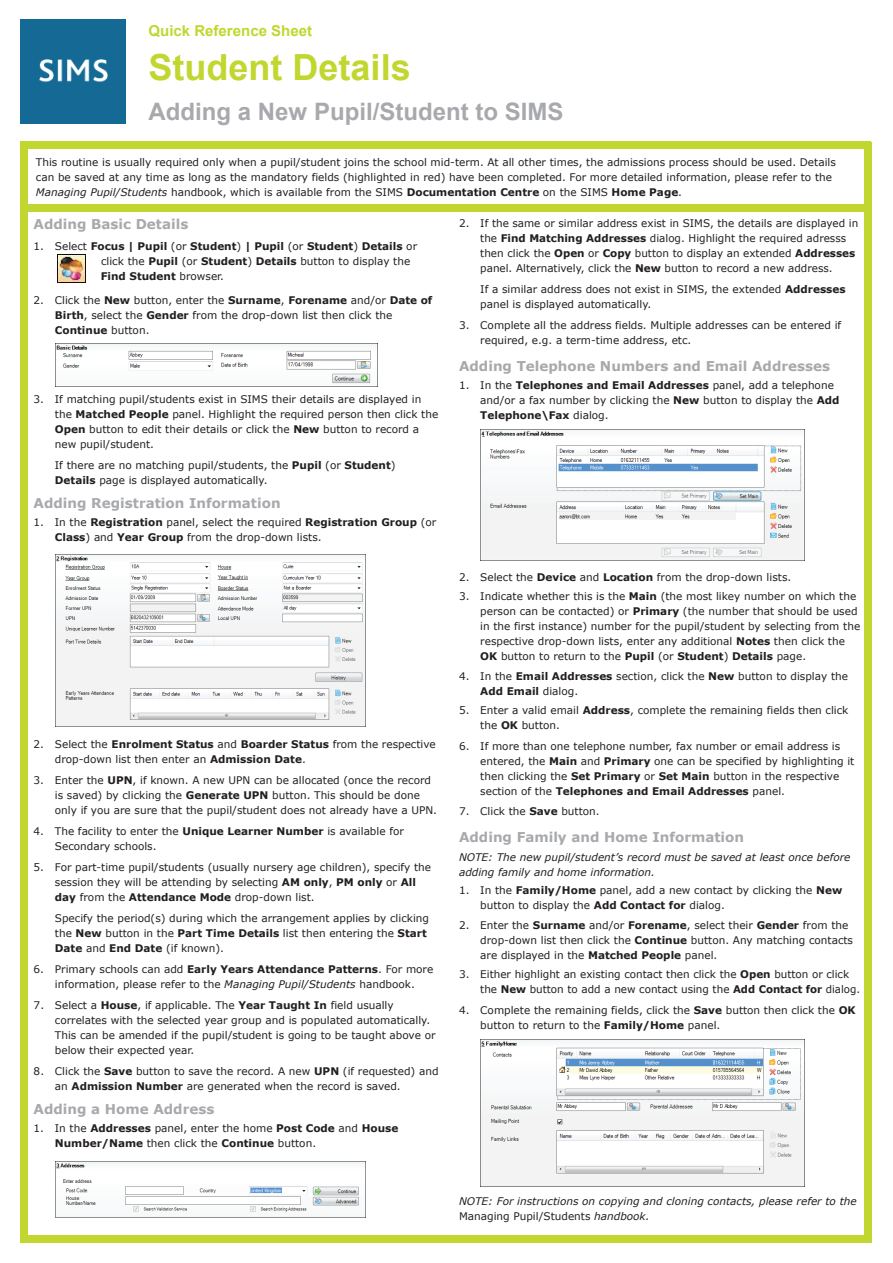
<style>
.page{position:relative;width:893px;height:1263px;background:#fff}
.page>*{position:absolute;margin:0;border:0;box-sizing:border-box;transform-origin:0 0}
.t1{font:700 36px "Arial";color:#c1d72f}
.t2{font:700 24px "Arial";color:#a7a9ac}
.t3{font:700 15px "Arial";color:#c1d72f}
.t4{font:700 13.5px "Verdana";color:#a7a9ac}
.t5{font:10.5px/15px "Verdana";color:#231f20}
.t6{font:italic 10.5px/15px "Verdana";color:#231f20}
.t7{font:700 10.5px/15px "Verdana";color:#231f20}
.s1{font-style:italic}
.s2{font-weight:700}
.s3{font-weight:400}
.s4{font-style:normal}
</style>
<div class="page">
<div style="left:20px;top:142px;width:851px;height:1101px;background:#c1d72f"></div>
<div style="left:28px;top:149px;width:836px;height:1086px;background:#fff"></div>
<img style="left:20px;top:19px;width:105px;height:105px">
<div style="left:23px;top:204px;width:844px;height:8px;background:#c1d72f"></div>
<img style="left:57px;top:254px;width:28px;height:29px">
<img style="left:56px;top:343px;width:321px;height:44px">
<img style="left:480px;top:1039px;width:324px;height:147px">
<img style="left:56px;top:554px;width:309px;height:172px">
<img style="left:480px;top:429px;width:325px;height:131px">
<img style="left:56px;top:1161px;width:309px;height:51px">
<h3 class="t3" style="left:149px;top:20px;width:165px">Quick Reference Sheet</h3>
<h1 class="t1" style="left:149px;top:43px;width:264px">Student Details</h1>
<h2 class="t2" style="left:149px;top:95px;width:416px">Adding a New Pupil/Student to SIMS</h2>
<p class="t5" style="left:36px;top:155px;width:801px">This routine is usually required only when a pupil/student joins the school mid-term. At all other times, the admissions process should be used. Details can be saved at any time as long as the mandatory fields (highlighted in red) have been completed. For more detailed information, please refer to the<br><span class="s1">Managing Pupil/Students</span> handbook, which is available from the SIMS <span class="s2">Documentation Centre</span> on the SIMS <span class="s2">Home Page</span>.</p>
<p class="t5" style="left:480px;top:215px;width:380px;text-indent:-21px">2. If the same or similar address exist in SIMS, the details are displayed in the <span class="s2">Find Matching Addresses</span> dialog. Highlight the required adresss then click the <span class="s2">Open</span> or <span class="s2">Copy</span> button to display an extended <span class="s2">Addresses </span>panel. Alternatively, click the <span class="s2">New</span> button to record a new address.</p>
<p class="t5" style="left:480px;top:281px;width:367px">If a similar address does not exist in SIMS, the extended <span class="s2">Addresses </span>panel is displayed automatically.</p>
<p class="t5" style="left:480px;top:317px;width:362px;text-indent:-21px">3. Complete all the address fields. Multiple addresses can be entered if required, e.g. a term-time address, etc.</p>
<p class="t4" style="left:459px;top:356px;width:373px">Adding Telephone Numbers and Email Addresses</p>
<p class="t5" style="left:480px;top:377px;width:361px;text-indent:-21px">1. In the <span class="s2">Telephones and Email Addresses</span> panel, add a telephone and/or a fax number by clicking the <span class="s2">New</span> button to display the <span class="s2">Add<br>Telephone\Fax</span> dialog.</p>
<p class="t4" style="left:34px;top:214px;width:156px">Adding Basic Details</p>
<p class="t7" style="left:101px;top:238px;width:318px;text-indent:-67px"><span class="s3">1. Select</span> Focus | Pupil <span class="s3">(or</span> Student<span class="s3">)</span> | Pupil <span class="s3">(or</span> Student<span class="s3">)</span> Details <span class="s3">or click the</span> Pupil <span class="s3">(or</span> Student<span class="s3">)</span> Details <span class="s3">button to display the<br></span>Find Student <span class="s3">browser.</span></p>
<p class="t5" style="left:55px;top:293px;width:379px;text-indent:-21px">2. Click the <span class="s2">New</span> button, enter the <span class="s2">Surname</span>, <span class="s2">Forename</span> and/or <span class="s2">Date of<br>Birth</span>, select the <span class="s2">Gender</span> from the drop-down list then click the<br><span class="s2">Continue</span> button.</p>
<p class="t5" style="left:55px;top:392px;width:385px;text-indent:-21px">3. If matching pupil/students exist in SIMS their details are displayed in the <span class="s2">Matched People</span> panel. Highlight the required person then click the <span class="s2">Open</span> button to edit their details or click the <span class="s2">New</span> button to record a new pupil/student.</p>
<p class="t5" style="left:55px;top:458px;width:342px">If there are no matching pupil/students, the <span class="s2">Pupil</span> (or <span class="s2">Student</span>)<br><span class="s2">Details</span> page is displayed automatically.</p>
<p class="t4" style="left:34px;top:493px;width:248px">Adding Registration Information</p>
<p class="t5" style="left:55px;top:515px;width:383px;text-indent:-21px">1. In the <span class="s2">Registration</span> panel, select the required <span class="s2">Registration Group</span> (or<br><span class="s2">Class</span>) and <span class="s2">Year Group</span> from the drop-down lists.</p>
<p class="t5" style="left:55px;top:737px;width:382px;text-indent:-21px">2. Select the <span class="s2">Enrolment Status</span> and <span class="s2">Boarder Status</span> from the respective drop-down list then enter an <span class="s2">Admission Date</span>.</p>
<p class="t5" style="left:55px;top:773px;width:384px;text-indent:-21px">3. Enter the <span class="s2">UPN</span>, if known. A new UPN can be allocated (once the record is saved) by clicking the <span class="s2">Generate UPN</span> button. This should be done only if you are sure that the pupil/student does not already have a UPN.</p>
<p class="t5" style="left:55px;top:824px;width:350px;text-indent:-21px">4. The facility to enter the <span class="s2">Unique Learner Number</span> is available for<br>Secondary schools.</p>
<p class="t5" style="left:55px;top:860px;width:378px;text-indent:-21px">5. For part-time pupil/students (usually nursery age children), specify the session they will be attending by selecting <span class="s2">AM only</span>, <span class="s2">PM only</span> or <span class="s2">All day</span> from the <span class="s2">Attendance Mode</span> drop-down list.</p>
<p class="t5" style="left:55px;top:911px;width:376px">Specify the period(s) during which the arrangement applies by clicking the <span class="s2">New</span> button in the <span class="s2">Part Time Details</span> list then entering the <span class="s2">Start<br>Date</span> and <span class="s2">End Date</span> (if known).</p>
<p class="t5" style="left:34px;top:962px;width:401px;text-align:center">6. Primary schools can add <span class="s2">Early Years Attendance Patterns</span>. For more information, please refer to the <span class="s1">Managing Pupil/Students</span> handbook.</p>
<p class="t5" style="left:55px;top:998px;width:382px;text-indent:-21px">7. Select a <span class="s2">House</span>, if applicable. The <span class="s2">Year Taught In</span> field usually correlates with the selected year group and is populated automatically.<br>This can be amended if the pupil/student is going to be taught above or below their expected year.</p>
<p class="t5" style="left:55px;top:1064px;width:385px;text-indent:-21px">8. Click the <span class="s2">Save</span> button to save the record. A new <span class="s2">UPN</span> (if requested) and an <span class="s2">Admission Number</span> are generated when the record is saved.</p>
<p class="t4" style="left:34px;top:1099px;width:182px">Adding a Home Address</p>
<p class="t5" style="left:55px;top:1121px;width:345px;text-indent:-21px">1. In the <span class="s2">Addresses</span> panel, enter the home <span class="s2">Post Code</span> and <span class="s2">House<br>Number/Name</span> then click the <span class="s2">Continue</span> button.</p>
<p class="t5" style="left:459px;top:569px;width:334px">2. Select the <span class="s2">Device</span> and <span class="s2">Location</span> from the drop-down lists.</p>
<p class="t5" style="left:480px;top:589px;width:381px;text-indent:-21px">3. Indicate whether this is the <span class="s2">Main</span> (the most likey number on which the person can be contacted) or <span class="s2">Primary</span> (the number that should be used in the first instance) number for the pupil/student by selecting from the respective drop-down lists, enter any additional <span class="s2">Notes</span> then click the <span class="s2">OK</span> button to return to the <span class="s2">Pupil</span> (or <span class="s2">Student</span>) <span class="s2">Details</span> page.</p>
<p class="t5" style="left:480px;top:668px;width:369px;text-indent:-21px">4. In the <span class="s2">Email Addresses</span> section, click the <span class="s2">New</span> button to display the<br><span class="s2">Add Email</span> dialog.</p>
<p class="t5" style="left:480px;top:703px;width:370px;text-indent:-21px">5. Enter a valid email <span class="s2">Address</span>, complete the remaining fields then click the <span class="s2">OK</span> button.</p>
<p class="t5" style="left:480px;top:739px;width:376px;text-indent:-21px">6. If more than one telephone number, fax number or email address is entered, the <span class="s2">Main</span> and <span class="s2">Primary</span> one can be specified by highlighting it then clicking the <span class="s2">Set Primary</span> or <span class="s2">Set Main</span> button in the respective section of the <span class="s2">Telephones and Email Addresses</span> panel.</p>
<p class="t5" style="left:459px;top:803px;width:142px">7. Click the <span class="s2">Save</span> button.</p>
<p class="t4" style="left:459px;top:827px;width:287px">Adding Family and Home Information</p>
<p class="t6" style="left:459px;top:850px;width:393px">NOTE: The new pupil/student’s record must be saved at least once before adding family and home information.</p>
<p class="t5" style="left:480px;top:883px;width:364px;text-indent:-21px">1. In the <span class="s2">Family/Home</span> panel, add a new contact by clicking the <span class="s2">New </span>button to display the <span class="s2">Add Contact for</span> dialog.</p>
<p class="t5" style="left:480px;top:917px;width:374px;text-indent:-21px">2. Enter the <span class="s2">Surname</span> and/or <span class="s2">Forename</span>, select their <span class="s2">Gender</span> from the drop-down list then click the <span class="s2">Continue</span> button. Any matching contacts are displayed in the <span class="s2">Matched People</span> panel.</p>
<p class="t5" style="left:480px;top:967px;width:381px;text-indent:-21px">3. Either highlight an existing contact then click the <span class="s2">Open</span> button or click the <span class="s2">New</span> button to add a new contact using the <span class="s2">Add Contact for</span> dialog.</p>
<p class="t5" style="left:480px;top:1003px;width:377px;text-indent:-21px">4. Complete the remaining fields, click the <span class="s2">Save</span> button then click the <span class="s2">OK </span>button to return to the <span class="s2">Family/Home</span> panel.</p>
<p class="t6" style="left:459px;top:1193px;width:399px">NOTE: For instructions on copying and cloning contacts, please refer to the<br><span class="s4">Managing Pupil/Students</span> handbook.</p>
</div>
